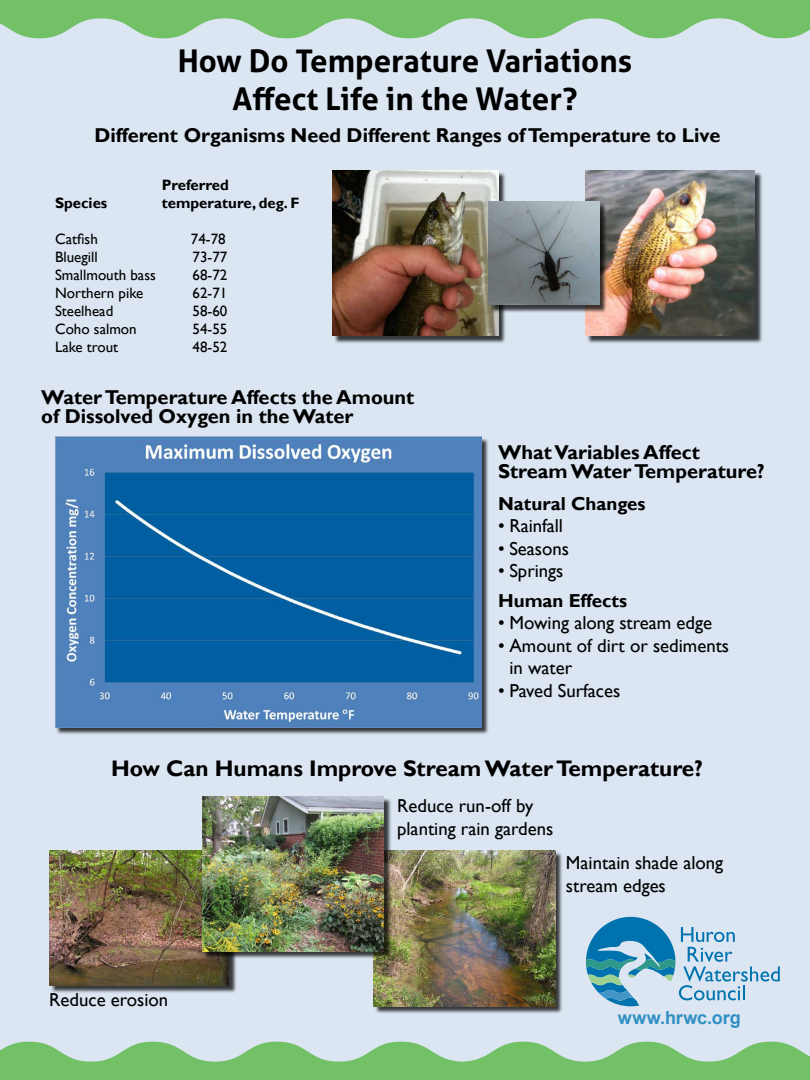
<style>
.page{position:relative;width:810px;height:1080px;background:#dbe6f2}
.page>*{position:absolute;margin:0;border:0;box-sizing:border-box;transform-origin:0 0}
.t1{font:700 31.25px/37.5px "Aller";color:#000;text-align:center}
.t2{font:700 22.5px "Gill Sans";color:#000}
.t3{font:700 20px/18.8px "Gill Sans";color:#000}
.t4{font:18.75px/22.5px "Gill Sans";color:#000}
.t5{font:700 18.75px "Gill Sans";color:#000}
.t6{font:700 18px "Arial";letter-spacing:-.005em;color:#308fc2}
.t7{font:15px "Gill Sans";color:#000}
.t8{font:700 15px "Gill Sans";color:#000}
</style>
<div class="page">
<svg style="left:0;top:0;width:810px;height:38px"></svg>
<svg style="left:0;top:1042px;width:810px;height:38px"></svg>
<div style="left:56px;top:437px;width:434px;height:298px;background:#000;opacity:.75"></div>
<img style="left:55px;top:436px;width:427px;height:291px">
<div style="left:587px;top:172px;width:176px;height:172px;background:#000;opacity:.75"></div>
<img style="left:586px;top:171px;width:169px;height:165px">
<div style="left:50px;top:852px;width:187px;height:142px;background:#000;opacity:.75"></div>
<img style="left:49px;top:851px;width:180px;height:135px">
<svg style="left:586px;top:917px;width:194px;height:89px"></svg>
<div style="left:333px;top:172px;width:173px;height:172px;background:#000;opacity:.75"></div>
<img style="left:332px;top:171px;width:166px;height:165px">
<div style="left:490px;top:203px;width:117px;height:110px;background:#000;opacity:.75"></div>
<img style="left:489px;top:202px;width:110px;height:103px">
<div style="left:375px;top:852px;width:188px;height:162px;background:#000;opacity:.75"></div>
<img style="left:374px;top:851px;width:181px;height:155px">
<div style="left:204px;top:797px;width:188px;height:162px;background:#000;opacity:.75"></div>
<img style="left:203px;top:796px;width:181px;height:156px">
<h1 class="t1" style="left:178px;top:46px;width:456px">How Do Temperature Variations<br>Affect Life in the Water?</h1>
<p class="t3" style="left:94px;top:127px;width:628px">Different Organisms Need Different Ranges of Temperature to Live</p>
<p class="t8" style="left:162px;top:179px;width:69px">Preferred</p>
<p class="t8" style="left:55px;top:197px;width:54px">Species</p>
<p class="t8" style="left:162px;top:197px;width:139px">temperature, deg. F</p>
<p class="t7" style="left:55px;top:230px;width:44px">Catfish</p>
<p class="t7" style="left:191px;top:230px;width:36px">74-78</p>
<p class="t7" style="left:55px;top:248px;width:44px">Bluegill</p>
<p class="t7" style="left:193px;top:248px;width:36px">73-77</p>
<p class="t7" style="left:55px;top:266px;width:102px">Smallmouth bass</p>
<p class="t7" style="left:193px;top:266px;width:36px">68-72</p>
<p class="t7" style="left:55px;top:284px;width:90px">Northern pike</p>
<p class="t7" style="left:193px;top:284px;width:36px">62-71</p>
<p class="t7" style="left:55px;top:302px;width:60px">Steelhead</p>
<p class="t7" style="left:193px;top:302px;width:36px">58-60</p>
<p class="t7" style="left:55px;top:320px;width:83px">Coho salmon</p>
<p class="t7" style="left:193px;top:320px;width:36px">54-55</p>
<p class="t7" style="left:55px;top:338px;width:65px">Lake trout</p>
<p class="t7" style="left:193px;top:338px;width:36px">48-52</p>
<p class="t3" style="left:41px;top:389px;width:375px">Water Temperature Affects the Amount of Dissolved Oxygen in the Water</p>
<p class="t3" style="left:498px;top:445px;width:268px">What Variables Affect<br>Stream Water Temperature?</p>
<p class="t5" style="left:498px;top:496px;width:149px">Natural Changes</p>
<p class="t4" style="left:498px;top:515px;width:66px">• Rainfall</p>
<p class="t4" style="left:498px;top:537px;width:72px">• Seasons</p>
<p class="t4" style="left:498px;top:560px;width:67px">• Springs</p>
<p class="t5" style="left:498px;top:593px;width:130px">Human Effects</p>
<p class="t4" style="left:498px;top:612px;width:215px">• Mowing along stream edge</p>
<p class="t4" style="left:509px;top:634px;width:221px;text-indent:-11px">• Amount of dirt or sediments in water</p>
<p class="t4" style="left:498px;top:679px;width:124px">• Paved Surfaces</p>
<p class="t2" style="left:111px;top:759px;width:593px">How Can Humans Improve Stream Water Temperature?</p>
<p class="t4" style="left:49px;top:989px;width:120px">Reduce erosion</p>
<p class="t4" style="left:397px;top:795px;width:158px">Reduce run-off by planting rain gardens</p>
<p class="t4" style="left:566px;top:852px;width:159px">Maintain shade along stream edges</p>
<p class="t6" style="left:618px;top:1011px;width:124px">www.hrwc.org</p>
</div>
